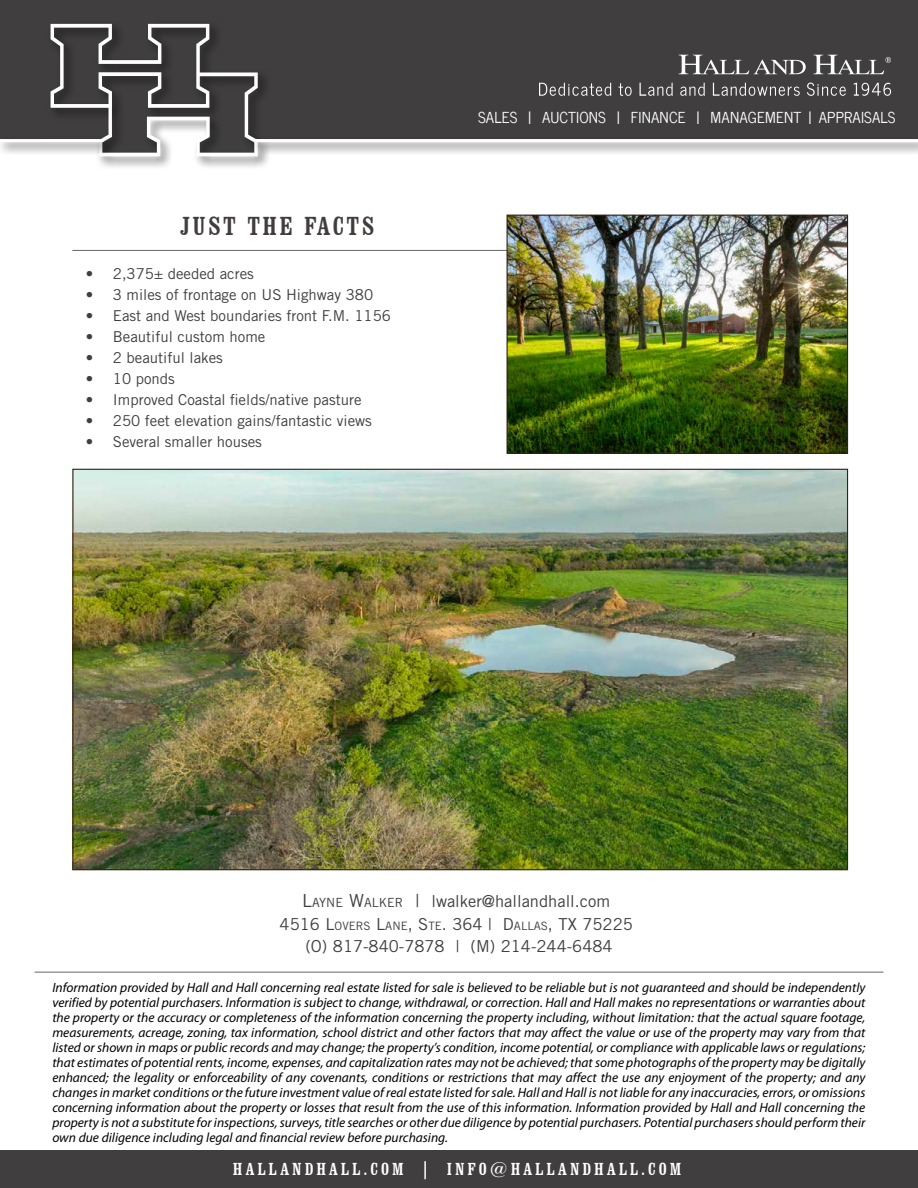
<style>
.page{position:relative;width:918px;height:1188px;background:#fff}
.page>*{position:absolute;margin:0;border:0;box-sizing:border-box;transform-origin:0 0}
.t1{font:condensed 27px "Clarendon BT";letter-spacing:.09em;color:#433c3c}
.t2{font:condensed 18px "Clarendon BT";letter-spacing:.17em;color:#fff}
.t3{font:16.5px/22.5px "Trade Gothic LT Std";color:#403e3e;text-align:center}
.t4{font:15.15px "News Cycle";letter-spacing:.01em;color:#fff}
.t5{font:15px "Trade Gothic LT Std";color:#403e3e}
.t6{font:italic 13.5px/15px "Myriad Pro";color:#000;text-align:justify}
.s1{font-size:18px}
.s2{font-size:12.6px}
.s3{font-style:inherit}
.s4{font-size:11.55px}
</style>
<div class="page">
<div style="left:0;top:0;width:918px;height:153px;background:#403e3e"></div>
<div style="left:0;top:1151px;width:918px;height:37px;background:#403e3e"></div>
<div style="left:47px;top:20px;width:224px;height:150px;background:#000;opacity:.6"></div>
<svg style="left:0;top:24px;width:918px;height:144px"></svg>
<hr style="left:72px;top:250px;width:447px;height:1px;background:#403e3e">
<hr style="left:35px;top:972px;width:848px;height:1px;background:#403e3e">
<img style="left:509px;top:217px;width:337px;height:235px">
<div style="left:507px;top:215px;width:341px;height:239px;border:1px solid #342117"></div>
<img style="left:74px;top:471px;width:772px;height:397px">
<h1 class="t1" style="left:180px;top:209px;width:195px">JUST THE FACTS</h1>
<p class="t5" style="left:86px;top:265px;width:170px">• 2,375± deeded acres</p>
<p class="t5" style="left:86px;top:286px;width:289px">• 3 miles of frontage on US Highway 380</p>
<p class="t5" style="left:86px;top:307px;width:307px">• East and West boundaries front F.M. 1156</p>
<p class="t5" style="left:86px;top:328px;width:181px">• Beautiful custom home</p>
<p class="t5" style="left:86px;top:349px;width:138px">• 2 beautiful lakes</p>
<p class="t5" style="left:86px;top:370px;width:91px">• 10 ponds</p>
<p class="t5" style="left:86px;top:391px;width:277px">• Improved Coastal fields/native pasture</p>
<p class="t5" style="left:86px;top:412px;width:288px">• 250 feet elevation gains/fantastic views</p>
<p class="t5" style="left:86px;top:433px;width:178px">• Several smaller houses</p>
<p class="t4" style="left:478px;top:104px;width:419px">SALES | AUCTIONS | FINANCE | MANAGEMENT | APPRAISALS</p>
<p class="t3" style="left:280px;top:890px;width:355px"><span class="s1">L</span><span class="s2">AYNE</span> <span class="s1">W</span><span class="s2">ALKER</span> <span class="s1">|</span> lwalker@hallandhall.com<br><span class="s3">4516 L</span><span class="s4">OVERS</span> <span class="s3">L</span><span class="s4">ANE</span><span class="s3">, S</span><span class="s4">TE</span><span class="s3">. 364 | D</span><span class="s4">ALLAS</span><span class="s3">, TX 75225 (O)</span> 817-840-7878 | (M) 214-244-6484</p>
<p class="t6" style="left:52px;top:979px;width:815px">Information provided by Hall and Hall concerning real estate listed for sale is believed to be reliable but is not guaranteed and should be independently verified by potential purchasers. Information is subject to change, withdrawal, or correction. Hall and Hall makes no representations or warranties about the property or the accuracy or completeness of the information concerning the property including, without limitation: that the actual square footage, measurements, acreage, zoning, tax information, school district and other factors that may affect the value or use of the property may vary from that listed or shown in maps or public records and may change; the property’s condition, income potential, or compliance with applicable laws or regulations; that estimates of potential rents, income, expenses, and capitalization rates may not be achieved; that some photographs of the property may be digitally enhanced; the legality or enforceability of any covenants, conditions or restrictions that may affect the use any enjoyment of the property; and any changes in market conditions or the future investment value of real estate listed for sale. Hall and Hall is not liable for any inaccuracies, errors, or omissions concerning information about the property or losses that result from the use of this information. Information provided by Hall and Hall concerning the property is not a substitute for inspections, surveys, title searches or other due diligence by potential purchasers. Potential purchasers should perform their own due diligence including legal and financial review before purchasing.</p>
<h2 class="t2" style="left:233px;top:1158px;width:450px">HALLANDHALL.COM | INFO@HALLANDHALL.COM</h2>
</div>
